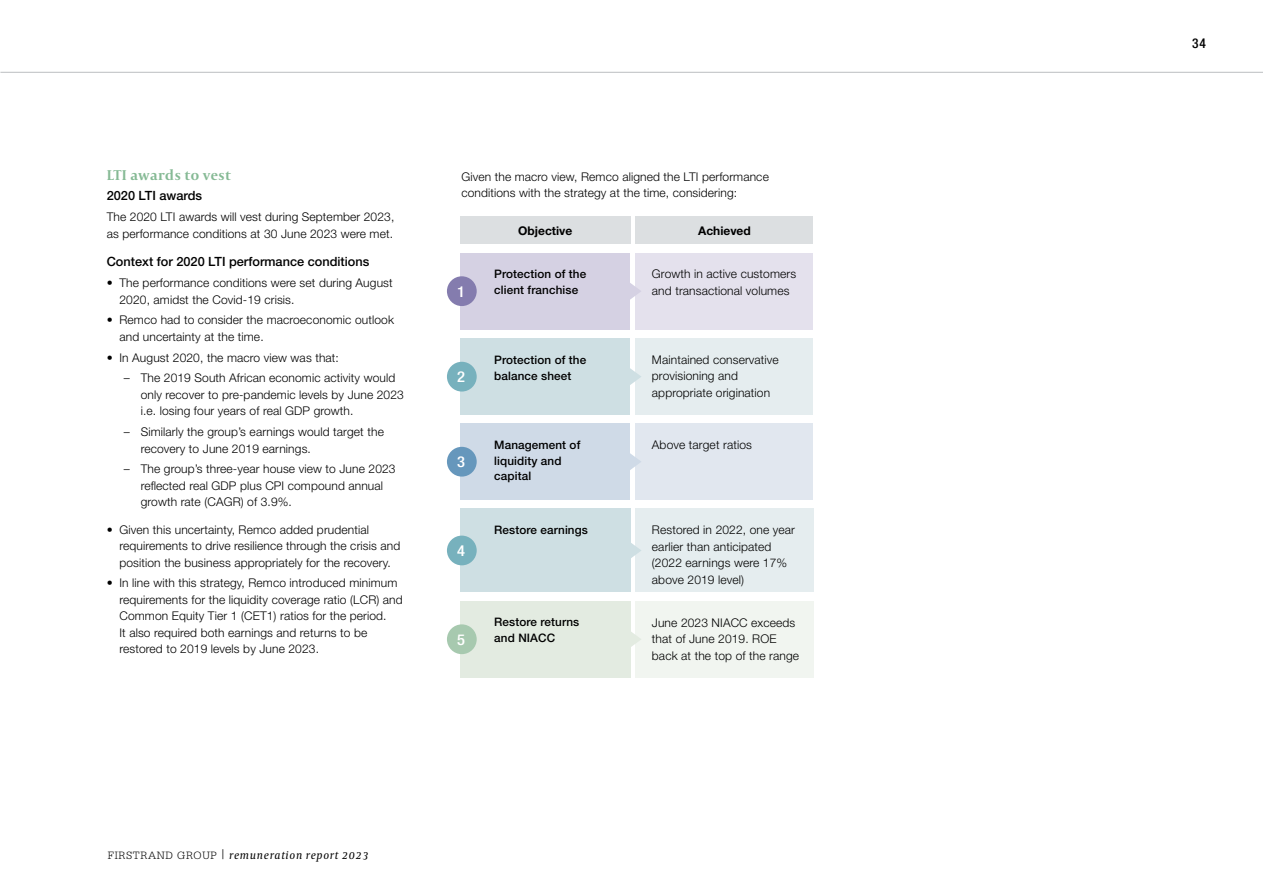
<style>
.page{position:relative;width:1263px;height:893px;background:#fff}
.page>*{position:absolute;margin:0;border:0;box-sizing:border-box;transform-origin:0 0}
.t1{font:700 15px "Capitolium 2";letter-spacing:.03em;color:#86ba95}
.t2{font:500 condensed 15px "Helvetica Neue LT Std";color:#fff;scale:1.1 1}
.t3{font:500 condensed 13.5px "Helvetica Neue LT Std";color:#000}
.t4{font:500 12.75px "Helvetica Neue LT Std";color:#000}
.t5{font:300 12px/16.5px "Helvetica Neue LT Std";letter-spacing:.01em;color:#000}
.t6{font:700 12px "Helvetica Neue LT Std";color:#000}
.t7{font:500 11.7px/15.8px "Helvetica Neue LT Std";letter-spacing:.01em;color:#000}
.t8{font:italic 11.25px "Capitolium News 2";letter-spacing:.06em;color:#000}
.s1{font-family:"Serifa Std";font-weight:300;font-style:normal}
.s2{font-family:"Helvetica Neue LT Std";font-weight:300;font-style:normal;font-stretch:condensed;font-size:13.5px}
</style>
<div class="page">
<hr style="left:0;top:72px;width:1263px;height:1px;background:#bcbec0">
<div style="left:635px;top:253px;width:178px;height:76px;background:#e4e1ed"></div>
<div style="left:635px;top:338px;width:178px;height:77px;background:#e5edef"></div>
<div style="left:460px;top:253px;width:169px;height:76px;background:#d5d1e3"></div>
<div style="left:460px;top:338px;width:169px;height:77px;background:#cedfe3"></div>
<div style="left:635px;top:423px;width:178px;height:77px;background:#e1e7ef"></div>
<div style="left:460px;top:423px;width:169px;height:77px;background:#cfdae7"></div>
<div style="left:460px;top:217px;width:170px;height:27px;background:#dcdfe1"></div>
<div style="left:636px;top:217px;width:177px;height:27px;background:#dcdfe1"></div>
<div style="left:447px;top:276px;width:30px;height:30px;background:#847cae;border-radius:50%"></div>
<div style="left:447px;top:362px;width:30px;height:30px;background:#77b1bd;border-radius:50%"></div>
<div style="left:447px;top:447px;width:30px;height:30px;background:#6697bc;border-radius:50%"></div>
<svg style="left:629px;top:280px;width:12px;height:22px"></svg>
<svg style="left:629px;top:366px;width:12px;height:22px"></svg>
<svg style="left:629px;top:451px;width:12px;height:22px"></svg>
<div style="left:635px;top:509px;width:178px;height:83px;background:#e5edef"></div>
<div style="left:460px;top:509px;width:170px;height:83px;background:#cedfe3"></div>
<div style="left:447px;top:536px;width:30px;height:29px;background:#77b1bd;border-radius:50%"></div>
<svg style="left:630px;top:539px;width:11px;height:22px"></svg>
<div style="left:635px;top:601px;width:178px;height:76px;background:#f1f5f0"></div>
<div style="left:460px;top:601px;width:170px;height:76px;background:#e3ebe1"></div>
<div style="left:447px;top:624px;width:30px;height:30px;background:#a7c9af;border-radius:50%"></div>
<svg style="left:630px;top:628px;width:11px;height:22px"></svg>
<p class="t1" style="left:107px;top:165px;width:126px">LTI awards to vest</p>
<p class="t4" style="left:107px;top:188px;width:97px">2020 LTI awards</p>
<p class="t5" style="left:107px;top:208px;width:289px">The 2020 LTI awards will vest during September 2023, as performance conditions at 30 June 2023 were met.</p>
<p class="t4" style="left:107px;top:254px;width:264px">Context for 2020 LTI performance conditions</p>
<p class="t5" style="left:119px;top:274px;width:275px;text-indent:-13px">• The performance conditions were set during August<br>2020, amidst the Covid-19 crisis.</p>
<p class="t5" style="left:119px;top:312px;width:276px;text-indent:-13px">• Remco had to consider the macroeconomic outlook and uncertainty at the time.</p>
<p class="t5" style="left:107px;top:349px;width:234px">• In August 2020, the macro view was that:</p>
<p class="t5" style="left:141px;top:370px;width:265px;text-indent:-17px">– The 2019 South African economic activity would only recover to pre-pandemic levels by June 2023 i.e. losing four years of real GDP growth.</p>
<p class="t5" style="left:141px;top:423px;width:245px;text-indent:-17px">– Similarly the group’s earnings would target the recovery to June 2019 earnings.</p>
<p class="t5" style="left:141px;top:461px;width:256px;text-indent:-17px">– The group’s three-year house view to June 2023 reflected real GDP plus CPI compound annual growth rate (CAGR) of 3.9%.</p>
<p class="t5" style="left:119px;top:521px;width:282px;text-indent:-13px">• Given this uncertainty, Remco added prudential requirements to drive resilience through the crisis and position the business appropriately for the recovery.</p>
<p class="t5" style="left:119px;top:574px;width:285px;text-indent:-13px">• In line with this strategy, Remco introduced minimum requirements for the liquidity coverage ratio (LCR) and Common Equity Tier 1 (CET1) ratios for the period.<br>It also required both earnings and returns to be restored to 2019 levels by June 2023.</p>
<p class="t5" style="left:461px;top:168px;width:309px">Given the macro view, Remco aligned the LTI performance conditions with the strategy at the time, considering:</p>
<p class="t2" style="left:457px;top:282px;width:9px">1</p>
<p class="t2" style="left:457px;top:368px;width:9px">2</p>
<p class="t2" style="left:457px;top:453px;width:9px">3</p>
<p class="t2" style="left:457px;top:542px;width:9px">4</p>
<p class="t6" style="left:518px;top:223px;width:56px">Objective</p>
<p class="t6" style="left:698px;top:223px;width:54px">Achieved</p>
<p class="t7" style="left:494px;top:266px;width:94px">Protection of the client franchise</p>
<p class="t7" style="left:494px;top:352px;width:94px">Protection of the balance sheet</p>
<p class="t5" style="left:652px;top:266px;width:146px">Growth in active customers and transactional volumes</p>
<p class="t5" style="left:652px;top:351px;width:128px">Maintained conservative provisioning and appropriate origination</p>
<p class="t7" style="left:494px;top:437px;width:88px">Management of</p>
<p class="t5" style="left:652px;top:436px;width:101px">Above target ratios</p>
<p class="t7" style="left:494px;top:452px;width:69px">liquidity and capital</p>
<p class="t7" style="left:494px;top:522px;width:95px">Restore earnings</p>
<p class="t5" style="left:652px;top:521px;width:145px">Restored in 2022, one year earlier than anticipated (2022 earnings were 17% above 2019 level)</p>
<p class="t7" style="left:494px;top:614px;width:87px">Restore returns</p>
<p class="t2" style="left:457px;top:630px;width:9px">5</p>
<p class="t7" style="left:494px;top:630px;width:62px">and NIACC</p>
<p class="t5" style="left:652px;top:614px;width:149px">June 2023 NIACC exceeds that of June 2019. ROE back at the top of the range</p>
<p class="t8" style="left:108px;top:848px;width:262px"><span class="s1">FIRSTRAND GROUP</span> <span class="s2">|</span> remuneration report 2023</p>
<p class="t3" style="left:1192px;top:35px;width:15px">34</p>
</div>
